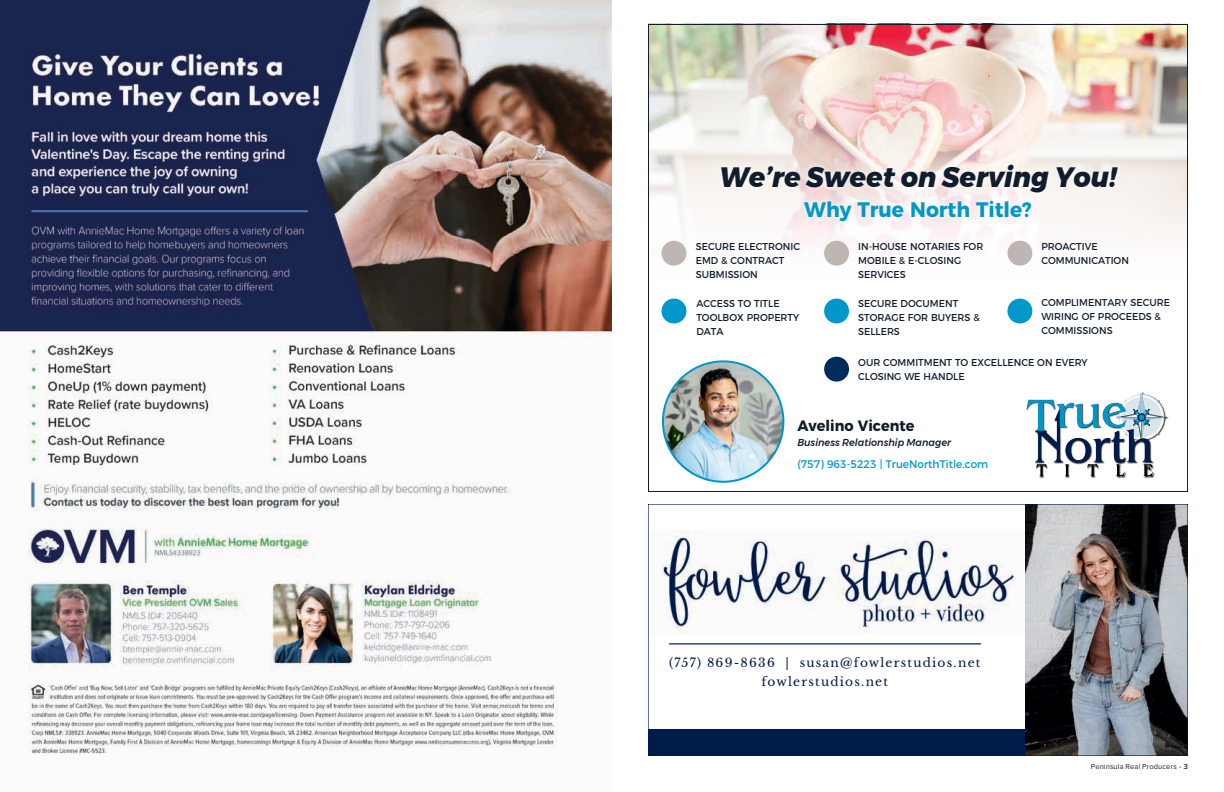
<style>
.page{position:relative;width:1224px;height:792px;background:#fff}
.page>*{position:absolute;margin:0;border:0;box-sizing:border-box;transform-origin:0 0}
.t1{font:italic 800 28px "Montserrat";color:#111d2d;scale:.96 1}
.t2{font:700 21px "Montserrat";color:#0098ca;scale:.96 1}
.t3{font:700 15px "Montserrat";color:#111d2d;scale:.96 1}
.t4{font:12.2px/19px "Libre Baskerville";letter-spacing:.1em;color:#001a4a;text-align:center}
.t5{font:11px "Montserrat";color:#0098ca;scale:.96 1}
.t6{font:10px/14px "Montserrat";color:#111d2d;scale:.96 1}
.t7{font:italic 500 10px "Montserrat";color:#111d2d;scale:.96 1}
.t8{font:7.5px "Proxima Nova";letter-spacing:.02em;color:#231f20}
.s1{color:#19a8e0}
.s2{font-weight:600}
</style>
<div class="page">
<img style="left:0;top:0;width:612px;height:754px">
<svg style="left:648px;top:24px;width:540px;height:468px"></svg>
<div style="left:662px;top:299px;width:24px;height:24px;background:#0098ca;border-radius:50%"></div>
<div style="left:648px;top:730px;width:540px;height:26px;background:#001b4a"></div>
<img style="left:1025px;top:506px;width:161px;height:248px">
<img style="left:662px;top:531px;width:358px;height:104px">
<hr style="left:669px;top:643px;width:312px;height:1px;background:#001b4a">
<div style="left:648px;top:504px;width:540px;height:252px;border:1px solid #001b4a"></div>
<h1 class="t1" style="left:719px;top:154px;width:416px">We’re Sweet on Serving You!</h1>
<h2 class="t2" style="left:804px;top:192px;width:239px">Why True North Title?</h2>
<p class="t6" style="left:696px;top:238px;width:110px">SECURE ELECTRONIC<br>EMD &amp; CONTRACT<br>SUBMISSION</p>
<p class="t6" style="left:696px;top:296px;width:109px">ACCESS TO TITLE<br>TOOLBOX PROPERTY<br>DATA</p>
<p class="t6" style="left:858px;top:238px;width:132px">IN-HOUSE NOTARIES FOR<br>MOBILE &amp; E-CLOSING<br>SERVICES</p>
<p class="t6" style="left:1041px;top:238px;width:93px">PROACTIVE<br>COMMUNICATION</p>
<p class="t6" style="left:858px;top:296px;width:128px">SECURE DOCUMENT<br>STORAGE FOR BUYERS &amp;<br>SELLERS</p>
<p class="t6" style="left:1041px;top:295px;width:136px">COMPLIMENTARY SECURE<br>WIRING OF PROCEEDS &amp;<br>COMMISSIONS</p>
<p class="t6" style="left:858px;top:355px;width:241px">OUR COMMITMENT TO EXCELLENCE ON EVERY<br>CLOSING WE HANDLE</p>
<h3 class="t3" style="left:797px;top:413px;width:123px">Avelino Vicente</h3>
<p class="t7" style="left:797px;top:435px;width:162px">Business Relationship Manager</p>
<p class="t5" style="left:797px;top:455px;width:200px">(757) 963-5223 | TrueNorthTitle.com</p>
<p class="t4" style="left:669px;top:653px;width:313px">(757) 869-8636 | susan@fowlerstudios.net fowlerstudios.net</p>
<p class="t8" style="left:1091px;top:762px;width:99px">Peninsula Real Producers <span class="s1">•</span> <span class="s2">3</span></p>
</div>
